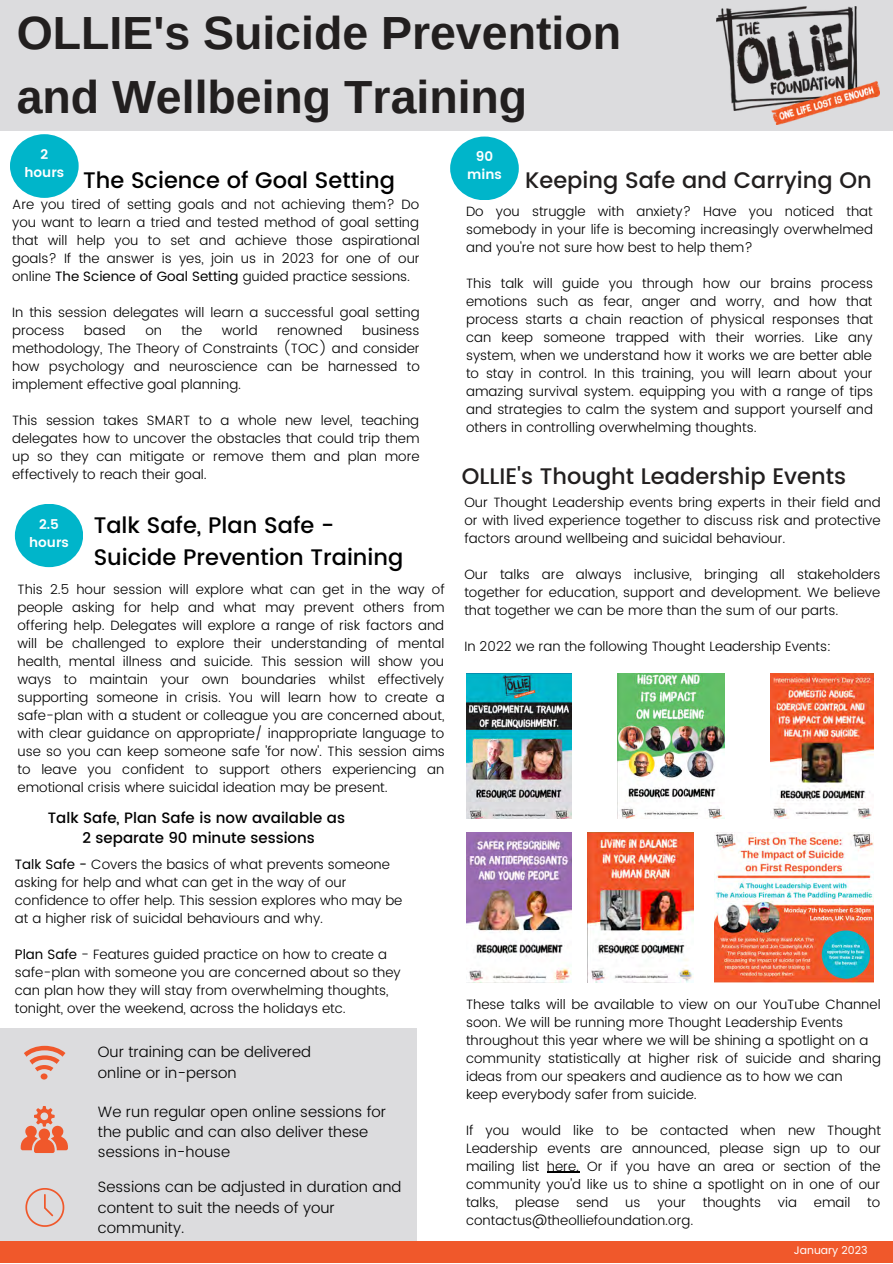
<style>
.page{position:relative;width:893px;height:1264px;background:#fff}
.page>*{position:absolute;margin:0;border:0;box-sizing:border-box;transform-origin:0 0}
.t1{font:700 46.5px/64.1px "Arimo";color:#221f1f}
.t2{font:500 22.5px/31.5px "Poppins";color:#000}
.t3{font:500 22.5px "Poppins";color:#221f1f}
.t4{font:300 15px/20.2px "Poppins";color:#000}
.t5{font:500 15px/20.2px "Poppins";color:#000;text-align:center}
.t6{font:300 13.5px/18px "Poppins";color:#000;text-align:justify}
.t7{font:600 13.5px/18px "Poppins";color:#fff;text-align:center}
.t8{font:10.95px "Poppins";color:#fff}
.s1{font-weight:400}
</style>
<div class="page">
<div style="left:0;top:0;width:892px;height:131px;background:#dcdcde"></div>
<div style="left:0;top:1028px;width:417px;height:234px;background:#dcdcde"></div>
<div style="left:0;top:1240px;width:892px;height:22px;background:#f0582b"></div>
<img style="left:716px;top:7px;width:163px;height:118px">
<img style="left:466px;top:673px;width:105px;height:145px">
<img style="left:618px;top:673px;width:106px;height:145px">
<img style="left:770px;top:673px;width:102px;height:145px">
<img style="left:466px;top:832px;width:105px;height:150px">
<img style="left:587px;top:832px;width:106px;height:150px">
<img style="left:714px;top:832px;width:159px;height:150px">
<div style="left:41px;top:1073px;width:7px;height:6px;background:#f0582b;border-radius:50%"></div>
<svg style="left:24px;top:1045px;width:41px;height:26px"></svg>
<svg style="left:21px;top:1106px;width:47px;height:46px"></svg>
<svg style="left:25px;top:1188px;width:39px;height:38px"></svg>
<hr style="left:547px;top:1171px;width:32px;height:1px;background:#000">
<div style="left:15px;top:504px;width:68px;height:63px;background:#00b5ca;border-radius:50%"></div>
<div style="left:10px;top:134px;width:68px;height:64px;background:#00b5ca;border-radius:50%"></div>
<div style="left:450px;top:136px;width:68px;height:64px;background:#00b5ca;border-radius:50%"></div>
<h1 class="t1" style="left:17px;top:1px;width:606px">OLLIE's Suicide Prevention and Wellbeing Training</h1>
<p class="t7" style="left:24px;top:145px;width:41px">2 hours</p>
<p class="t7" style="left:467px;top:148px;width:36px">90 mins</p>
<h2 class="t2" style="left:83px;top:164px;width:313px">The Science of Goal Setting</h2>
<h2 class="t3" style="left:525px;top:167px;width:348px">Keeping Safe and Carrying On</h2>
<p class="t6" style="left:12px;top:195px;width:409px">Are you tired of setting goals and not achieving them? Do you want to learn a tried and tested method of goal setting that will help you to set and achieve those aspirational goals? If the answer is yes, join us in 2023 for one of our online <span class="s1">The Science of Goal Setting</span> guided practice sessions.</p>
<p class="t6" style="left:12px;top:303px;width:409px">In this session delegates will learn a successful goal setting process</p>
<p class="t6" style="left:12px;top:321px;width:409px;text-indent:350px">business methodology, The Theory of Constraints (TOC) and consider how psychology and neuroscience can be harnessed to implement effective goal planning.</p>
<p class="t6" style="left:12px;top:411px;width:409px">This session takes SMART to a whole new level, teaching delegates how to uncover the obstacles that could trip them up so they can mitigate or remove them and plan more effectively to reach their goal.</p>
<p class="t6" style="left:84px;top:321px;width:43px">based</p>
<p class="t6" style="left:145px;top:321px;width:18px">on</p>
<p class="t6" style="left:181px;top:321px;width:22px">the</p>
<p class="t6" style="left:222px;top:321px;width:37px">world</p>
<p class="t6" style="left:277px;top:321px;width:67px">renowned</p>
<p class="t7" style="left:29px;top:515px;width:41px">2.5 hours</p>
<h2 class="t2" style="left:94px;top:510px;width:311px">Talk Safe, Plan Safe -<br>Suicide Prevention Training</h2>
<p class="t6" style="left:18px;top:580px;width:429px">This 2.5 hour session will explore what can get in the way of people asking for help and what may prevent others from offering help. Delegates will explore a range of risk factors and will be challenged to explore their understanding of mental health, mental illness and suicide. This session will show you ways to maintain your own boundaries whilst effectively supporting someone in crisis. You will learn how to create a safe-plan with a student or colleague you are concerned about, with clear guidance on appropriate/ inappropriate language to use so you can keep someone safe 'for now'. This session aims to leave you confident to support others experiencing an emotional crisis where suicidal ideation may be present.</p>
<p class="t5" style="left:48px;top:807px;width:299px">Talk Safe, Plan Safe is now available as<br>2 separate 90 minute sessions</p>
<p class="t6" style="left:15px;top:855px;width:389px;text-align:left"><span class="s1">Talk Safe -</span> Covers the basics of what prevents someone asking for help and what can get in the way of our confidence to offer help. This session explores who may be at a higher risk of suicidal behaviours and why.</p>
<p class="t6" style="left:15px;top:945px;width:387px;text-align:left"><span class="s1">Plan Safe</span> - Features guided practice on how to create a safe-plan with someone you are concerned about so they can plan how they will stay from overwhelming thoughts, tonight, over the weekend, across the holidays etc.</p>
<p class="t4" style="left:98px;top:1042px;width:215px">Our training can be delivered online or in-person</p>
<p class="t4" style="left:98px;top:1101px;width:290px">We run regular open online sessions for the public and can also deliver these sessions in-house</p>
<p class="t4" style="left:98px;top:1177px;width:305px">Sessions can be adjusted in duration and content to suit the needs of your community.</p>
<p class="t6" style="left:466px;top:202px;width:408px">Do you struggle with anxiety? Have you noticed that somebody in your life is becoming increasingly overwhelmed and you're not sure how best to help them?</p>
<p class="t6" style="left:466px;top:274px;width:408px">This talk will guide you through how our brains process emotions such as fear, anger and worry, and how that process starts a chain reaction of physical responses that can keep someone trapped with their worries. Like any system, when we understand how it works we are better able to stay in control. In this training, you will learn about your amazing survival system. equipping you with a range of tips and strategies to calm the system and support yourself and others in controlling overwhelming thoughts.</p>
<h2 class="t3" style="left:462px;top:463px;width:385px">OLLIE's Thought Leadership Events</h2>
<p class="t6" style="left:464px;top:493px;width:418px">Our Thought Leadership events bring experts in their field and or with lived experience together to discuss risk and protective factors around wellbeing and suicidal behaviour.</p>
<p class="t6" style="left:464px;top:565px;width:417px">Our talks are always inclusive, bringing all stakeholders together for education, support and development. We believe that together we can be more than the sum of our parts.</p>
<p class="t6" style="left:464px;top:637px;width:368px">In 2022 we ran the following Thought Leadership Events:</p>
<p class="t6" style="left:466px;top:994px;width:416px;text-align:left">These talks will be available to view on our YouTube Channel soon. We will be running more Thought Leadership Events throughout this year where we will be shining a spotlight on a community statistically at higher risk of suicide and sharing ideas from our speakers and audience as to how we can<br>keep everybody safer from suicide.</p>
<p class="t6" style="left:466px;top:1120px;width:416px">If you would like to be contacted when new Thought Leadership events are announced, please sign up to our mailing list here. Or if you have an area or section of the community you'd like us to shine a spotlight on in one of our talks, please send us your thoughts via email to contactus@theolliefoundation.org.</p>
<p class="t8" style="left:793px;top:1243px;width:75px">January 2023</p>
</div>
